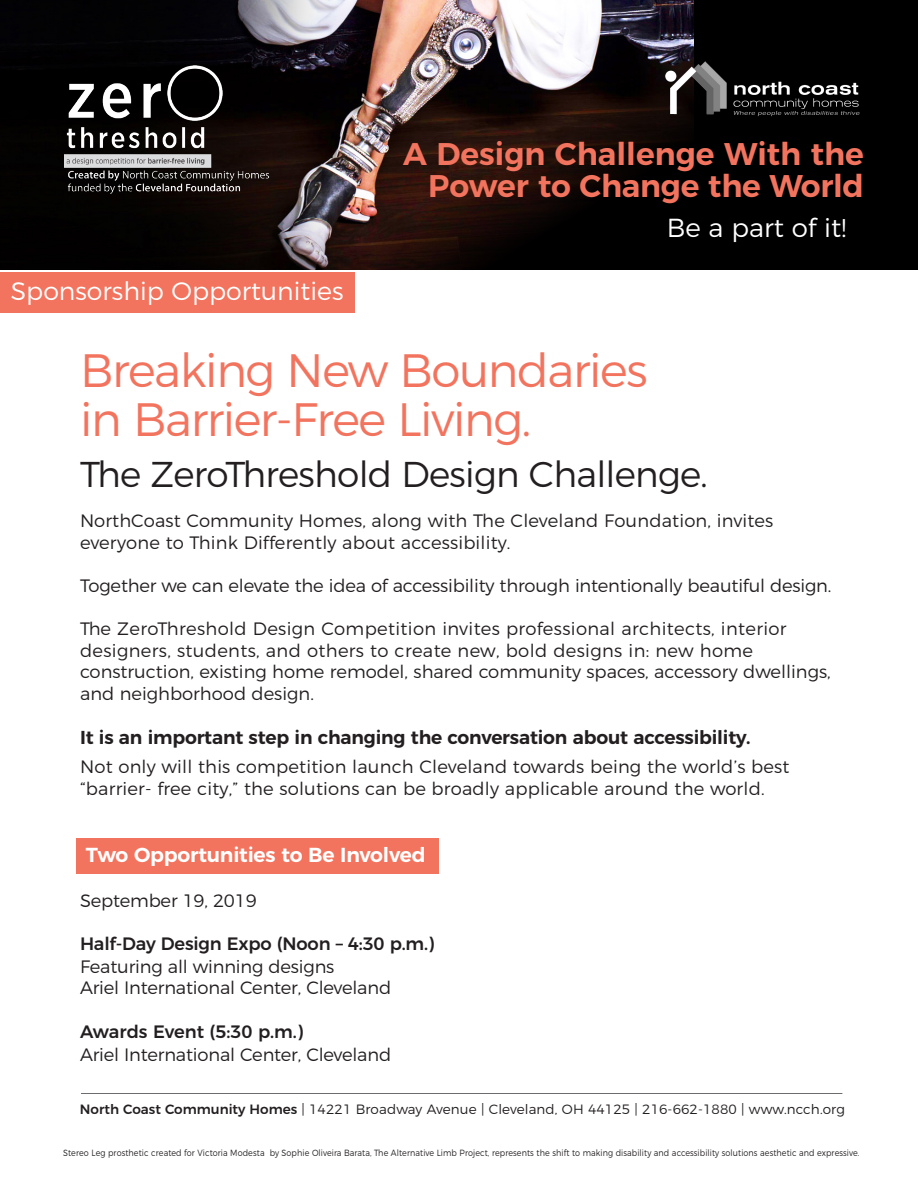
<style>
.page{position:relative;width:918px;height:1188px;background:#fff}
.page>*{position:absolute;margin:0;border:0;box-sizing:border-box;transform-origin:0 0}
.t1{font:300 46.8px/48.3px "Montserrat";letter-spacing:-.03em;color:#f3745e}
.t2{font:300 35.85px "Montserrat";letter-spacing:-.02em;color:#231f20}
.t3{font:600 31.35px/31.3px "Montserrat";color:#f3745e;text-align:right}
.t4{font:300 26.1px "Montserrat";color:#fff}
.t5{font:300 25.2px "Montserrat";color:#fff}
.t6{font:600 20.25px "Montserrat";letter-spacing:-.01em;color:#fff}
.t7{font:600 18.75px "Montserrat";letter-spacing:-.01em;color:#231f20}
.t8{font:300 18px/21.6px "Montserrat";letter-spacing:.005em;color:#231f20}
.t9{font:500 18px "Montserrat";letter-spacing:-.01em;color:#231f20}
.t10{font:300 13.5px "Montserrat";letter-spacing:.01em;color:#231f20}
.t11{font:300 9px "Montserrat";letter-spacing:.01em;color:#231f20;scale:.89 1}
.s1{font-weight:500}
</style>
<div class="page">
<div style="left:0;top:0;width:918px;height:270px;background:#000"></div>
<img style="left:19px;top:0;width:674px;height:270px">
<img style="left:65px;top:65px;width:210px;height:129px">
<div style="left:76px;top:838px;width:362px;height:36px;background:#f3745e"></div>
<img style="left:661px;top:54px;width:199px;height:67px">
<div style="left:0;top:272px;width:355px;height:41px;background:#f3745e"></div>
<hr style="left:81px;top:1093px;width:761px;height:1px;background:#6c6d70">
<p class="t5" style="left:11px;top:271px;width:334px">Sponsorship Opportunities</p>
<p class="t3" style="left:403px;top:136px;width:462px">A Design Challenge With the<br>Power to Change the World</p>
<p class="t4" style="left:667px;top:207px;width:181px">Be a part of it!</p>
<p class="t1" style="left:80px;top:343px;width:569px">Breaking New Boundaries in Barrier-Free Living.</p>
<p class="t2" style="left:80px;top:446px;width:629px">The ZeroThreshold Design Challenge.</p>
<p class="t8" style="left:80px;top:509px;width:695px">NorthCoast Community Homes, along with The Cleveland Foundation, invites everyone to Think Differently about accessibility.</p>
<p class="t8" style="left:80px;top:573px;width:753px">Together we can elevate the idea of accessibility through intentionally beautiful design.</p>
<p class="t8" style="left:80px;top:616px;width:752px">The ZeroThreshold Design Competition invites professional architects, interior designers, students, and others to create new, bold designs in: new home construction, existing home remodel, shared community spaces, accessory dwellings, and neighborhood design.</p>
<p class="t7" style="left:80px;top:722px;width:672px">It is an important step in changing the conversation about accessibility.</p>
<p class="t8" style="left:80px;top:754px;width:711px">Not only will this competition launch Cleveland towards being the world’s best “barrier- free city,” the solutions can be broadly applicable around the world.</p>
<p class="t6" style="left:86px;top:838px;width:341px">Two Opportunities to Be Involved</p>
<p class="t8" style="left:80px;top:889px;width:178px">September 19, 2019</p>
<p class="t9" style="left:80px;top:930px;width:356px">Half-Day Design Expo (Noon – 4:30 p.m.)</p>
<p class="t8" style="left:80px;top:954px;width:256px">Featuring all winning designs</p>
<p class="t8" style="left:80px;top:976px;width:313px">Ariel International Center, Cleveland</p>
<p class="t9" style="left:80px;top:1018px;width:225px">Awards Event (5:30 p.m.)</p>
<p class="t8" style="left:80px;top:1042px;width:313px">Ariel International Center, Cleveland</p>
<p class="t10" style="left:80px;top:1099px;width:767px"><span class="s1">North Coast Community Homes</span> | 14221 Broadway Avenue | Cleveland, OH 44125 | 216-662-1880 | www.ncch.org</p>
<p class="t11" style="left:63px;top:1145px;width:896px">Stereo Leg prosthetic created for Victoria Modesta by Sophie Oliveira Barata, The Alternative Limb Project, represents the shift to making disability and accessibility solutions aesthetic and expressive.</p>
</div>
